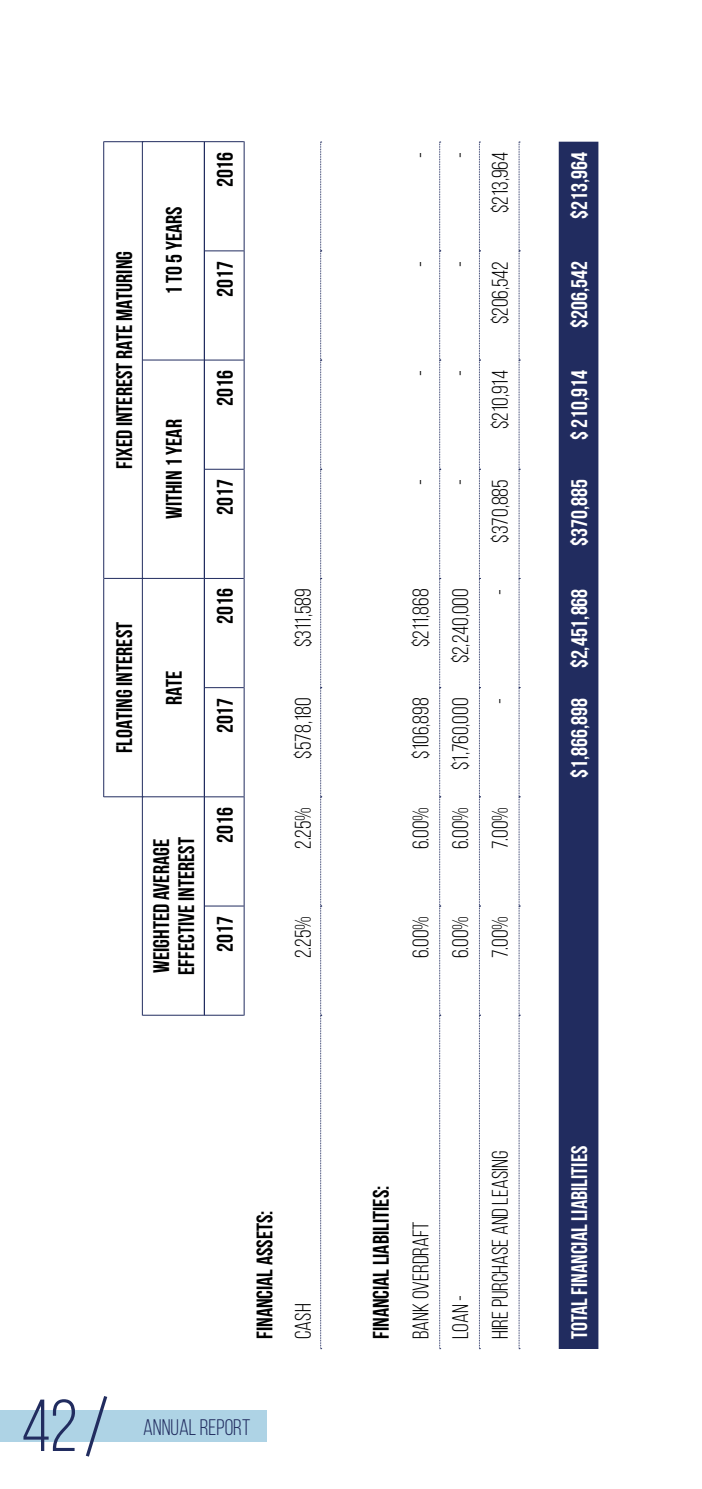
<style>
.page{position:relative;width:702px;height:1489px;background:#fff}
.page>*{position:absolute;margin:0;border:0;box-sizing:border-box;transform-origin:0 0}
.t1{font:73.25px "Bebas Neue";color:#212c5f}
.t2{font:700 22.5px/25px "Bebas Neue";color:#000101}
.t3{font:22.5px "Bebas Neue";color:#000101}
.t4{font:700 22.5px "Bebas Neue";color:#fff}
.t5{font:22.5px "Bebas Neue";color:#000}
.t6{font:22.5px "Bebas Neue";color:#000101}
.t7{font:22.5px "Bebas Neue";color:#212c5f}
.s1{color:#000101}
</style>
<div class="page">
<div style="left:0;top:1410px;width:267px;height:31px;background:#aed3e5"></div>
<svg style="left:83px;top:1396px;width:27px;height:61px"></svg>
<svg style="left:558px;top:142px;width:40px;height:1206px;background:#313b6a"></svg>
<svg style="left:320px;top:142px;width:2px;height:1206px"></svg>
<svg style="left:439px;top:142px;width:1px;height:1206px"></svg>
<svg style="left:479px;top:142px;width:1px;height:1206px"></svg>
<svg style="left:518px;top:142px;width:2px;height:1206px;background:#c4c7d4"></svg>
<hr style="left:205px;top:1014px;width:39px;height:1px;background:#212c5f">
<hr style="left:205px;top:141px;width:39px;height:1px;background:#212c5f">
<hr style="left:244px;top:906px;width:1px;height:109px;background:#212c5f">
<hr style="left:244px;top:796px;width:1px;height:110px;background:#212c5f">
<hr style="left:244px;top:687px;width:1px;height:109px;background:#212c5f">
<hr style="left:244px;top:578px;width:1px;height:109px;background:#212c5f">
<hr style="left:244px;top:469px;width:1px;height:109px;background:#212c5f">
<hr style="left:244px;top:360px;width:1px;height:109px;background:#212c5f">
<hr style="left:244px;top:251px;width:1px;height:109px;background:#212c5f">
<hr style="left:244px;top:141px;width:1px;height:110px;background:#212c5f">
<hr style="left:205px;top:905px;width:39px;height:1px;background:#212c5f">
<hr style="left:205px;top:796px;width:39px;height:1px;background:#212c5f">
<hr style="left:205px;top:687px;width:39px;height:1px;background:#212c5f">
<hr style="left:205px;top:578px;width:39px;height:1px;background:#212c5f">
<hr style="left:205px;top:469px;width:39px;height:1px;background:#212c5f">
<hr style="left:205px;top:359px;width:39px;height:1px;background:#212c5f">
<hr style="left:205px;top:250px;width:39px;height:1px;background:#212c5f">
<hr style="left:142px;top:796px;width:1px;height:219px;background:#212c5f">
<hr style="left:143px;top:1014px;width:61px;height:1px;background:#212c5f">
<hr style="left:142px;top:578px;width:1px;height:218px;background:#212c5f">
<hr style="left:143px;top:796px;width:61px;height:1px;background:#212c5f">
<hr style="left:142px;top:360px;width:1px;height:218px;background:#212c5f">
<hr style="left:143px;top:578px;width:61px;height:1px;background:#212c5f">
<hr style="left:142px;top:141px;width:1px;height:219px;background:#212c5f">
<hr style="left:143px;top:359px;width:61px;height:1px;background:#212c5f">
<hr style="left:143px;top:141px;width:61px;height:1px;background:#212c5f">
<hr style="left:204px;top:796px;width:1px;height:219px;background:#212c5f">
<hr style="left:204px;top:578px;width:1px;height:218px;background:#212c5f">
<hr style="left:204px;top:360px;width:1px;height:218px;background:#212c5f">
<hr style="left:204px;top:141px;width:1px;height:219px;background:#212c5f">
<hr style="left:103px;top:578px;width:1px;height:219px;background:#212c5f">
<hr style="left:104px;top:796px;width:39px;height:1px;background:#212c5f">
<hr style="left:103px;top:141px;width:1px;height:437px;background:#212c5f">
<hr style="left:104px;top:578px;width:39px;height:1px;background:#212c5f">
<hr style="left:104px;top:141px;width:39px;height:1px;background:#212c5f">
<p class="t2" style="left:111px;top:469px;width:220px;rotate:-90deg">FIXED INTEREST RATE MATURING</p>
<p class="t2" style="left:161px;top:295px;width:91px;rotate:-90deg">1 TO 5 YEARS</p>
<p class="t2" style="left:161px;top:519px;width:101px;rotate:-90deg">WITHIN 1 YEAR</p>
<p class="t2" style="left:212px;top:187px;width:37px;rotate:-90deg">2016</p>
<p class="t2" style="left:212px;top:296px;width:37px;rotate:-90deg">2017</p>
<p class="t2" style="left:212px;top:406px;width:37px;rotate:-90deg">2016</p>
<p class="t2" style="left:212px;top:515px;width:37px;rotate:-90deg">2017</p>
<p class="t2" style="left:111px;top:753px;width:133px;rotate:-90deg">FLOATING INTEREST</p>
<p class="t2" style="left:161px;top:704px;width:36px;rotate:-90deg">RATE</p>
<p class="t2" style="left:149px;top:974px;width:139px;rotate:-90deg">WEIGHTED AVERAGE<br>EFFECTIVE INTEREST</p>
<p class="t2" style="left:212px;top:624px;width:37px;rotate:-90deg">2016</p>
<p class="t2" style="left:212px;top:733px;width:37px;rotate:-90deg">2017</p>
<p class="t2" style="left:212px;top:842px;width:37px;rotate:-90deg">2016</p>
<p class="t2" style="left:212px;top:951px;width:37px;rotate:-90deg">2017</p>
<p class="t5" style="left:291px;top:647px;width:60px;rotate:-90deg"><span class="s1">$</span>311,589</p>
<p class="t5" style="left:291px;top:758px;width:62px;rotate:-90deg"><span class="s1">$</span>578,180</p>
<p class="t3" style="left:291px;top:848px;width:43px;rotate:-90deg">2.25%</p>
<p class="t3" style="left:291px;top:957px;width:43px;rotate:-90deg">2.25%</p>
<p class="t3" style="left:408px;top:158px;width:7px;rotate:-90deg">-</p>
<p class="t3" style="left:448px;top:158px;width:7px;rotate:-90deg">-</p>
<p class="t5" style="left:488px;top:213px;width:63px;rotate:-90deg"><span class="s1">$</span>213,964</p>
<p class="t4" style="left:567px;top:218px;width:68px;rotate:-90deg">$213,964</p>
<p class="t3" style="left:408px;top:267px;width:7px;rotate:-90deg">-</p>
<p class="t3" style="left:448px;top:267px;width:7px;rotate:-90deg">-</p>
<p class="t5" style="left:488px;top:324px;width:65px;rotate:-90deg"><span class="s1">$</span>206,542</p>
<p class="t4" style="left:567px;top:328px;width:68px;rotate:-90deg">$206,542</p>
<p class="t3" style="left:408px;top:376px;width:7px;rotate:-90deg">-</p>
<p class="t3" style="left:448px;top:376px;width:7px;rotate:-90deg">-</p>
<p class="t3" style="left:488px;top:429px;width:60px;rotate:-90deg">$210,914</p>
<p class="t4" style="left:567px;top:440px;width:72px;rotate:-90deg">$ 210,914</p>
<p class="t3" style="left:408px;top:485px;width:7px;rotate:-90deg">-</p>
<p class="t3" style="left:448px;top:485px;width:7px;rotate:-90deg">-</p>
<p class="t5" style="left:408px;top:647px;width:60px;rotate:-90deg"><span class="s1">$</span>211,868</p>
<p class="t5" style="left:448px;top:663px;width:76px;rotate:-90deg"><span class="s1">$</span>2,240,000</p>
<p class="t3" style="left:488px;top:594px;width:116px;rotate:-90deg">- $370,885</p>
<p class="t4" style="left:567px;top:546px;width:68px;rotate:-90deg">$370,885</p>
<p class="t4" style="left:567px;top:668px;width:81px;rotate:-90deg">$2,451,868</p>
<p class="t5" style="left:408px;top:758px;width:63px;rotate:-90deg"><span class="s1">$</span>106,898</p>
<p class="t5" style="left:448px;top:770px;width:74px;rotate:-90deg"><span class="s1">$</span>1,760,000</p>
<p class="t3" style="left:488px;top:703px;width:7px;rotate:-90deg">-</p>
<p class="t4" style="left:567px;top:777px;width:81px;rotate:-90deg">$1,866,898</p>
<p class="t3" style="left:408px;top:849px;width:44px;rotate:-90deg">6.00%</p>
<p class="t3" style="left:448px;top:849px;width:44px;rotate:-90deg">6.00%</p>
<p class="t3" style="left:488px;top:849px;width:44px;rotate:-90deg">7.00%</p>
<p class="t3" style="left:408px;top:958px;width:44px;rotate:-90deg">6.00%</p>
<p class="t3" style="left:448px;top:958px;width:44px;rotate:-90deg">6.00%</p>
<p class="t3" style="left:488px;top:958px;width:44px;rotate:-90deg">7.00%</p>
<h1 class="t1" style="left:21px;top:1386px;width:58px">42</h1>
<p class="t6" style="left:252px;top:1338px;width:130px;rotate:-90deg">FINANCIAL ASSETS:</p>
<p class="t3" style="left:291px;top:1338px;width:37px;rotate:-90deg">CASH</p>
<p class="t7" style="left:143px;top:1415px;width:109px">ANNUAL REPORT</p>
<p class="t6" style="left:368px;top:1338px;width:155px;rotate:-90deg">FINANCIAL LIABILITIES:</p>
<p class="t3" style="left:408px;top:1338px;width:119px;rotate:-90deg">BANK OVERDRAFT</p>
<p class="t3" style="left:448px;top:1338px;width:46px;rotate:-90deg">LOAN -</p>
<p class="t3" style="left:488px;top:1338px;width:190px;rotate:-90deg">HIRE PURCHASE AND LEASING</p>
<p class="t4" style="left:567px;top:1338px;width:195px;rotate:-90deg">TOTAL FINANCIAL LIABILITIES</p>
</div>
